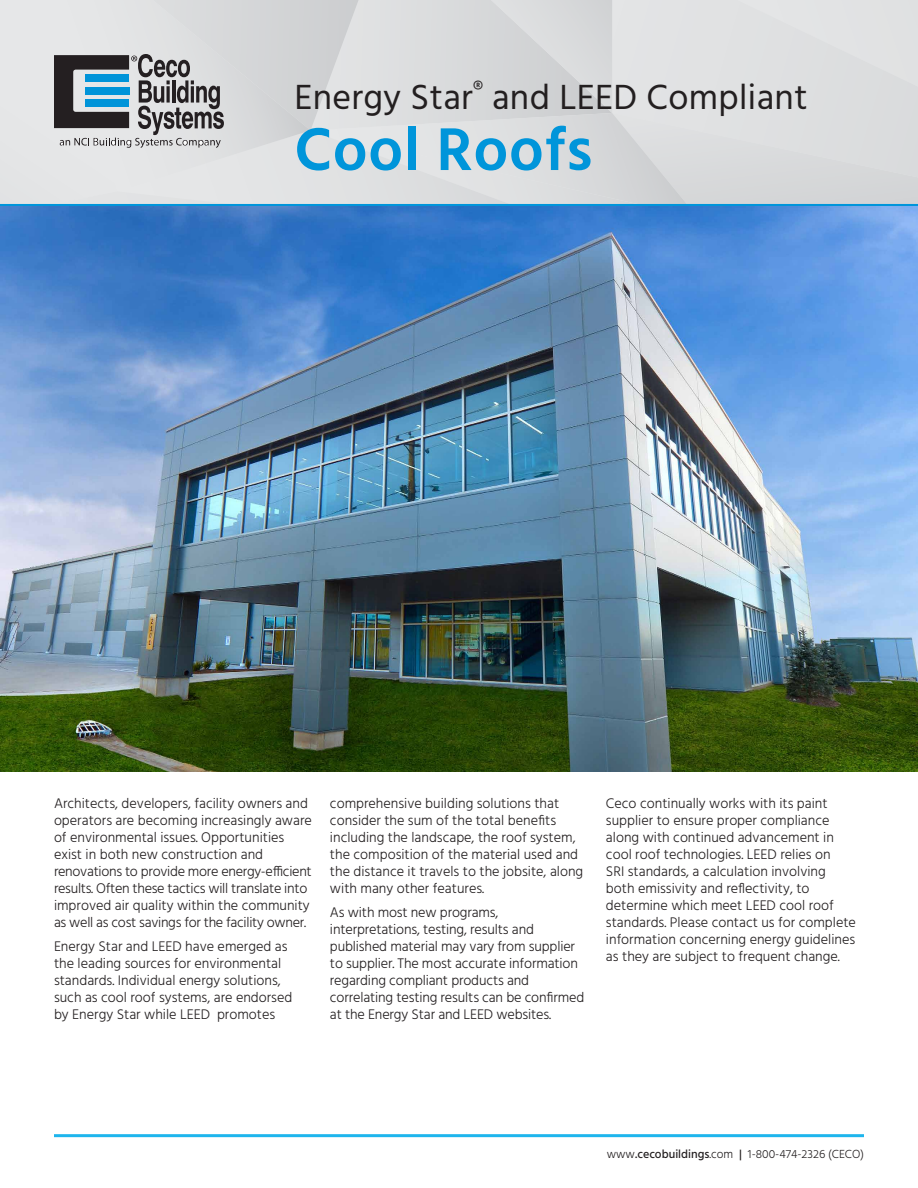
<style>
.page{position:relative;width:918px;height:1188px;background:#fff}
.page>*{position:absolute;margin:0;border:0;box-sizing:border-box;transform-origin:0 0}
.t1{font:600 61.8px "Hind";letter-spacing:.01em;color:#0095da}
.t2{font:35.85px "Hind";letter-spacing:.01em;color:#231f20}
.t3{font:300 14.25px/17.1px "Hind";color:#231f20}
.t4{font:300 12px "Hind";color:#231f20}
.s1{font-weight:500}
</style>
<div class="page">
<img style="left:0;top:249px;width:918px;height:522px">
<hr style="left:54px;top:1134px;width:810px;height:3px;background:#1eb5ed">
<svg style="left:0;top:0;width:918px;height:249px;background:#b9c7d6"></svg>
<h2 class="t2" style="left:294px;top:73px;width:515px">Energy Star<sup>®</sup> and LEED Compliant</h2>
<h1 class="t1" style="left:294px;top:113px;width:300px">Cool Roofs</h1>
<p class="t3" style="left:54px;top:795px;width:260px">Architects, developers, facility owners and operators are becoming increasingly aware of environmental issues. Opportunities exist in both new construction and renovations to provide more energy-efficient results. Often these tactics will translate into improved air quality within the community as well as cost savings for the facility owner.</p>
<p class="t3" style="left:54px;top:939px;width:240px">Energy Star and LEED have emerged as the leading sources for environmental standards. Individual energy solutions, such as cool roof systems, are endorsed by Energy Star while LEED promotes</p>
<p class="t3" style="left:330px;top:795px;width:255px">comprehensive building solutions that consider the sum of the total benefits including the landscape, the roof system, the composition of the material used and the distance it travels to the jobsite, along with many other features.</p>
<p class="t3" style="left:330px;top:905px;width:256px">As with most new programs, interpretations, testing, results and published material may vary from supplier to supplier. The most accurate information regarding compliant products and correlating testing results can be confirmed at the Energy Star and LEED websites.</p>
<p class="t3" style="left:606px;top:795px;width:252px">Ceco continually works with its paint supplier to ensure proper compliance along with continued advancement in cool roof technologies. LEED relies on<br>SRI standards, a calculation involving both emissivity and reflectivity, to determine which meet LEED cool roof standards. Please contact us for complete information concerning energy guidelines as they are subject to frequent change.</p>
<p class="t4" style="left:607px;top:1146px;width:259px">www<span class="s1">.cecobuildings</span>.com <span class="s1">|</span> 1-800-474-2326 (CECO)</p>
</div>
